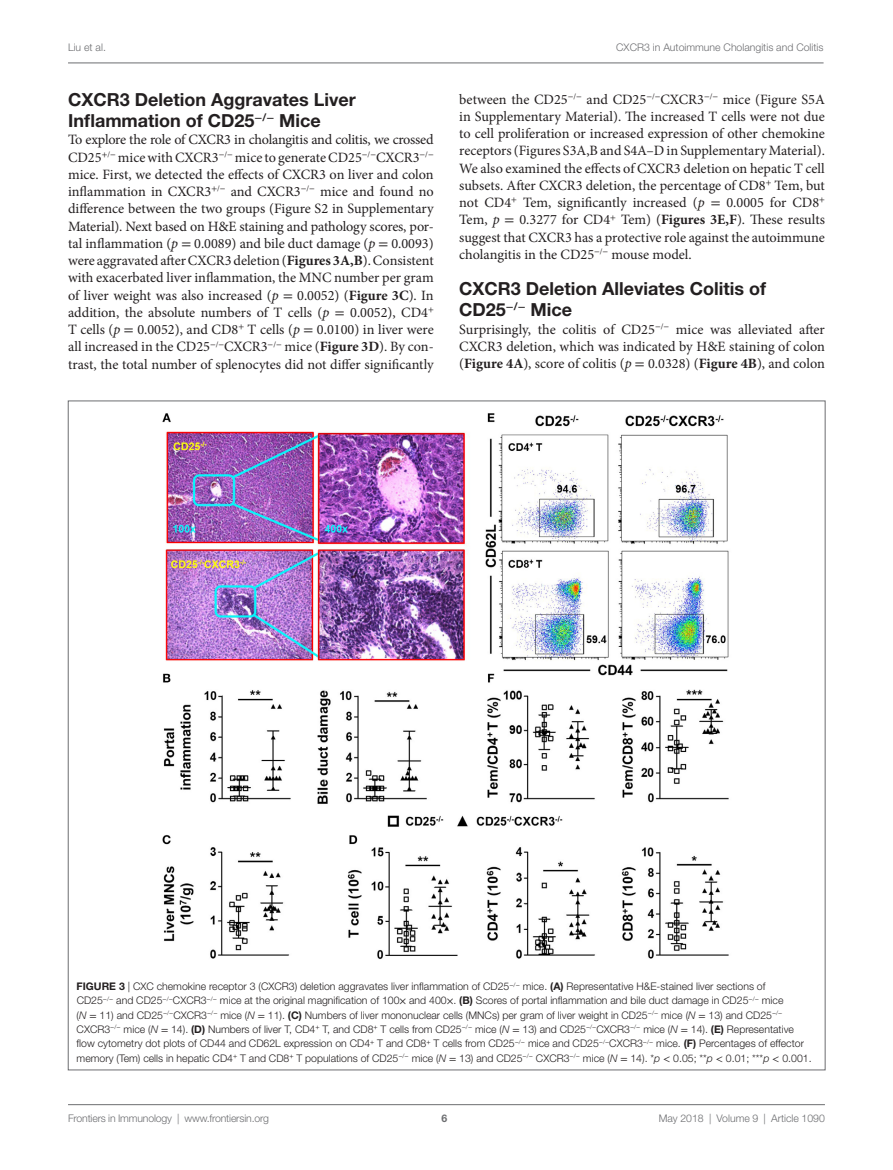
<style>
.page{position:relative;width:893px;height:1170px;background:#fff}
.page>*{position:absolute;margin:0;border:0;box-sizing:border-box;transform-origin:0 0}
.t1{font:700 18px/21px "Helvetica Neue LT Std";color:#231f20}
.t2{font:14.25px/17.2px "Minion Pro";color:#231f20;text-align:justify}
.t3{font:300 10.5px/14.2px "Helvetica Neue LT Std";color:#231f20}
.t4{font:300 10.5px "Helvetica Neue LT Std";color:#6c6d70}
.t5{font:700 10.5px "Helvetica Neue LT Std";color:#6c6d70}
.s1{font-style:italic}
.s2{font-family:"STIX General"}
.s3{font-weight:700}
.s4{font-family:"STIX General";font-weight:400}
</style>
<div class="page">
<img style="left:162px;top:413px;width:567px;height:546px">
<hr style="left:68px;top:63px;width:756px;height:1px;background:#6c6d70">
<hr style="left:68px;top:1104px;width:757px;height:1px;background:#6c6d70">
<p class="t4" style="left:68px;top:41px;width:39px">Liu et al.</p>
<p class="t4" style="left:616px;top:41px;width:209px">CXCR3 in Autoimmune Cholangitis and Colitis</p>
<p class="t1" style="left:68px;top:89px;width:289px">CXCR3 Deletion Aggravates Liver<br>Inflammation of CD25<sup>−</sup><sup>/</sup><sup>−</sup> Mice</p>
<p class="t2" style="left:68px;top:131px;width:367px">To explore the role of CXCR3 in cholangitis and colitis, we crossed CD25<sup>+</sup><sup>/</sup><sup>−</sup> mice with CXCR3<sup>−</sup><sup>/</sup><sup>−</sup> mice to generate CD25<sup>−</sup><sup>/</sup><sup>−</sup>CXCR3<sup>−</sup><sup>/</sup><sup>− </sup>mice. First, we detected the effects of CXCR3 on liver and colon inflammation in CXCR3<sup>+</sup><sup>/</sup><sup>−</sup> and CXCR3<sup>−</sup><sup>/</sup><sup>−</sup> mice and found no difference between the two groups (Figure S2 in Supplementary Material). Next based on H&amp;E staining and pathology scores, por&shy;tal inflammation (<span class="s1">p</span> <span class="s2">=</span> 0.0089) and bile duct damage (<span class="s1">p</span> <span class="s2">=</span> 0.0093) were aggravated after CXCR3 deletion (<span class="s3">Figures 3A,B</span>). Consistent with exacerbated liver inflammation, the MNC number per gram of liver weight was also increased (<span class="s1">p</span> <span class="s2">=</span> 0.0052) (<span class="s3">Figure 3C</span>). In addition, the absolute numbers of T cells (<span class="s1">p</span> <span class="s2">=</span> 0.0052), CD4<sup>+ </sup>T cells (<span class="s1">p</span> <span class="s2">=</span> 0.0052), and CD8<sup>+</sup> T cells (<span class="s1">p</span> <span class="s2">=</span> 0.0100) in liver were all increased in the CD25<sup>−</sup><sup>/</sup><sup>−</sup>CXCR3<sup>−</sup><sup>/</sup><sup>−</sup> mice (<span class="s3">Figure 3D</span>). By con&shy;trast, the total number of splenocytes did not differ significantly</p>
<p class="t2" style="left:459px;top:90px;width:367px">between the CD25<sup>−</sup><sup>/</sup><sup>−</sup> and CD25<sup>−</sup><sup>/</sup><sup>−</sup>CXCR3<sup>−</sup><sup>/</sup><sup>−</sup> mice (Figure S5A in Supplementary Material). The increased T cells were not due to cell proliferation or increased expression of other chemokine receptors (Figures S3A,B and S4A–D in Supplementary Material).<br>We also examined the effects of CXCR3 deletion on hepatic T cell subsets. After CXCR3 deletion, the percentage of CD8<sup>+</sup> Tem, but not CD4<sup>+</sup> Tem, significantly increased (<span class="s1">p</span> <span class="s2">=</span> 0.0005 for CD8<sup>+ </sup>Tem, <span class="s1">p</span> <span class="s2">=</span> 0.3277 for CD4<sup>+</sup> Tem) (<span class="s3">Figures 3E,F</span>). These results suggest that CXCR3 has a protective role against the autoimmune cholangitis in the CD25<sup>−</sup><sup>/</sup><sup>−</sup> mouse model.</p>
<p class="t1" style="left:459px;top:278px;width:308px">CXCR3 Deletion Alleviates Colitis of<br>CD25<sup>−</sup><sup>/</sup><sup>−</sup> Mice</p>
<p class="t2" style="left:459px;top:320px;width:367px">Surprisingly, the colitis of CD25<sup>−</sup><sup>/</sup><sup>−</sup> mice was alleviated after CXCR3 deletion, which was indicated by H&amp;E staining of colon (<span class="s3">Figure 4A</span>), score of colitis (<span class="s1">p</span> <span class="s2">=</span> 0.0328) (<span class="s3">Figure 4B</span>), and colon</p>
<p class="t3" style="left:77px;top:979px;width:736px"><span class="s3">Figure 3</span> | CXC chemokine receptor 3 (CXCR3) deletion aggravates liver inflammation of CD25<sup>−</sup><sup>/</sup><sup>−</sup> mice. <span class="s3">(A)</span> Representative H&amp;E-stained liver sections of<br>CD25<sup>−</sup><sup>/</sup><sup>−</sup> and CD25<sup>−</sup><sup>/</sup><sup>−</sup>CXCR3<sup>−</sup><sup>/</sup><sup>−</sup> mice at the original magnification of 100<span class="s4">×</span> and 400<span class="s4">×</span>. <span class="s3">(B)</span> Scores of portal inflammation and bile duct damage in CD25<sup>−</sup><sup>/</sup><sup>−</sup> mice<br>(<span class="s1">N</span> <span class="s4">=</span> 11) and CD25<sup>−</sup><sup>/</sup><sup>−</sup>CXCR3<sup>−</sup><sup>/</sup><sup>−</sup> mice (<span class="s1">N</span> <span class="s4">=</span> 11). <span class="s3">(C)</span> Numbers of liver mononuclear cells (MNCs) per gram of liver weight in CD25<sup>−</sup><sup>/</sup><sup>−</sup> mice (<span class="s1">N</span> <span class="s4">=</span> 13) and CD25<sup>−</sup><sup>/</sup><sup>− </sup>CXCR3<sup>−</sup><sup>/</sup><sup>−</sup> mice (<span class="s1">N</span> <span class="s4">=</span> 14). <span class="s3">(D)</span> Numbers of liver T, CD4<sup>+</sup> T, and CD8<sup>+</sup> T cells from CD25<sup>−</sup><sup>/</sup><sup>−</sup> mice (<span class="s1">N</span> <span class="s4">=</span> 13) and CD25<sup>−</sup><sup>/</sup><sup>−</sup>CXCR3<sup>−</sup><sup>/</sup><sup>−</sup> mice (<span class="s1">N</span> <span class="s4">=</span> 14). <span class="s3">(E)</span> Representative flow cytometry dot plots of CD44 and CD62L expression on CD4<sup>+</sup> T and CD8<sup>+</sup> T cells from CD25<sup>−</sup><sup>/</sup><sup>−</sup> mice and CD25<sup>−</sup><sup>/</sup><sup>−</sup>CXCR3<sup>−</sup><sup>/</sup><sup>−</sup> mice. <span class="s3">(F)</span> Percentages of effector memory (Tem) cells in hepatic CD4<sup>+</sup> T and CD8<sup>+</sup> T populations of CD25<sup>−</sup><sup>/</sup><sup>−</sup> mice (<span class="s1">N</span> <span class="s4">=</span> 13) and CD25<sup>−</sup><sup>/</sup><sup>−</sup> CXCR3<sup>−</sup><sup>/</sup><sup>−</sup> mice (<span class="s1">N</span> <span class="s4">=</span> 14). *<span class="s1">p</span> <span class="s4">&lt;</span> 0.05; **<span class="s1">p</span> <span class="s4">&lt;</span> 0.01; ***<span class="s1">p</span> <span class="s4">&lt;</span> 0.001.</p>
<p class="t4" style="left:68px;top:1111px;width:203px">Frontiers in Immunology | www.frontiersin.org</p>
<p class="t4" style="left:659px;top:1111px;width:168px">May 2018 | Volume 9 | Article 1090</p>
<p class="t5" style="left:441px;top:1111px;width:7px">6</p>
</div>
